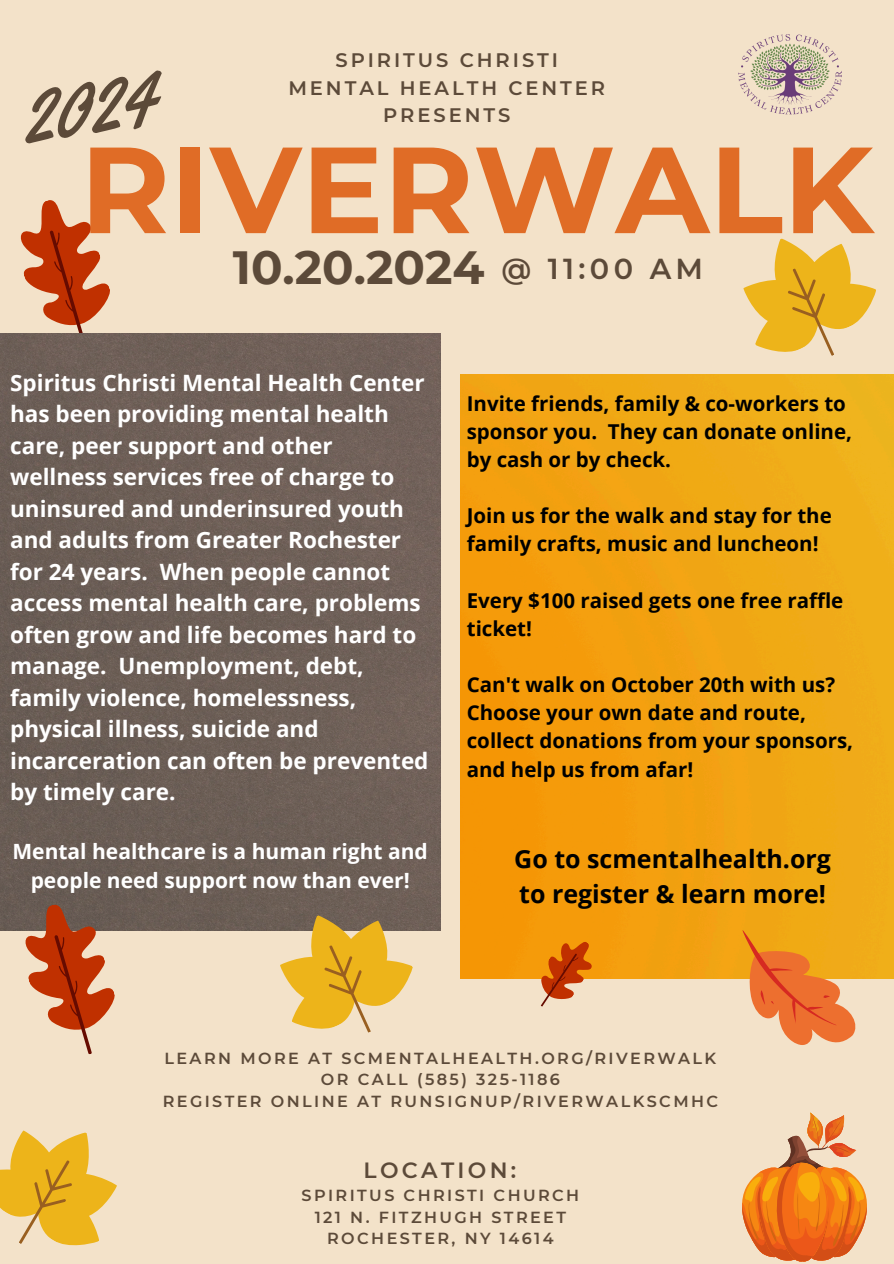
<style>
.page{position:relative;width:894px;height:1264px;background:#fff}
.page>*{position:absolute;margin:0;border:0;box-sizing:border-box;transform-origin:0 0}
.t1{font:700 122.25px "Montserrat";color:#e06c26}
.t2{font:84px "Yellowtail";color:#5c4a39}
.t3{font:700 46.5px "Montserrat";color:#5c4a39}
.t4{font:600 28.8px "Montserrat";color:#5c4a39}
.t5{font:700 25.05px/34.8px "Open Sans";color:#000}
.t6{font:700 22.5px/31.5px "Open Sans";color:#fff}
.t7{font:600 22.05px "Montserrat";letter-spacing:.15em;color:#5c4a39}
.t8{font:700 21px/29.2px "Open Sans";color:#fff;text-align:center}
.t9{font:700 20.55px/28.2px "Open Sans";color:#000}
.t10{font:600 19.5px/27px "Montserrat";letter-spacing:.15em;color:#5c4a39;text-align:center}
.t11{font:600 16.05px "Montserrat";letter-spacing:.15em;color:#5c4a39}
</style>
<div class="page">
<div style="left:0;top:0;width:893px;height:1263px;background:#f3e2c9"></div>
<svg style="left:20px;top:200px;width:90px;height:133px"></svg>
<svg style="left:743px;top:238px;width:133px;height:118px"></svg>
<div style="left:0;top:333px;width:440px;height:597px;background:#6d5f57"></div>
<svg style="left:0;top:1130px;width:117px;height:116px"></svg>
<img style="left:460px;top:374px;width:433px;height:604px">
<img style="left:738px;top:34px;width:104px;height:81px">
<svg style="left:742px;top:1112px;width:125px;height:150px"></svg>
<svg style="left:733px;top:929px;width:134px;height:116px"></svg>
<svg style="left:529px;top:930px;width:73px;height:77px"></svg>
<svg style="left:256px;top:888px;width:166px;height:145px"></svg>
<svg style="left:10px;top:895px;width:115px;height:160px"></svg>
<h5 class="t10" style="left:288px;top:47px;width:318px">SPIRITUS CHRISTI<br>MENTAL HEALTH CENTER<br>PRESENTS</h5>
<p class="t1" style="left:80px;top:115px;width:794px">RIVERWALK</p>
<p class="t2" style="left:13px;top:63px;width:137px;rotate:-9deg">2024</p>
<p class="t3" style="left:233px;top:239px;width:253px">10.20.2024</p>
<p class="t4" style="left:501px;top:251px;width:203px">@ 11:00 AM</p>
<p class="t6" style="left:10px;top:366px;width:420px">Spiritus Christi Mental Health Center has been providing mental health care, peer support and other wellness services free of charge to uninsured and underinsured youth and adults from Greater Rochester for 24 years. When people cannot access mental health care, problems often grow and life becomes hard to manage. Unemployment, debt, family violence, homelessness, physical illness, suicide and incarceration can often be prevented by timely care.</p>
<p class="t8" style="left:12px;top:836px;width:417px">Mental healthcare is a human right and people need support now than ever!</p>
<p class="t9" style="left:466px;top:388px;width:387px">Invite friends, family &amp; co-workers to sponsor you. They can donate online, by cash or by check.</p>
<h5 class="t9" style="left:466px;top:501px;width:366px">Join us for the walk and stay for the family crafts, music and luncheon!</h5>
<p class="t9" style="left:466px;top:585px;width:378px">Every $100 raised gets one free raffle ticket!</p>
<p class="t9" style="left:466px;top:670px;width:370px">Can't walk on October 20th with us?</p>
<p class="t9" style="left:466px;top:698px;width:388px">Choose your own date and route, collect donations from your sponsors, and help us from afar!</p>
<p class="t5" style="left:514px;top:840px;width:318px">Go to scmentalhealth.org to register &amp; learn more!</p>
<h2 class="t11" style="left:164px;top:1048px;width:553px">LEARN MORE AT SCMENTALHEALTH.ORG/RIVERWALK</h2>
<p class="t11" style="left:321px;top:1069px;width:240px">OR CALL (585) 325-1186</p>
<h6 class="t11" style="left:163px;top:1091px;width:556px">REGISTER ONLINE AT RUNSIGNUP/RIVERWALKSCMHC</h6>
<h1 class="t7" style="left:363px;top:1156px;width:154px">LOCATION:</h1>
<p class="t11" style="left:301px;top:1185px;width:279px">SPIRITUS CHRISTI CHURCH</p>
<p class="t11" style="left:314px;top:1207px;width:253px">121 N. FITZHUGH STREET</p>
<h3 class="t11" style="left:327px;top:1228px;width:228px">ROCHESTER, NY 14614</h3>
</div>
